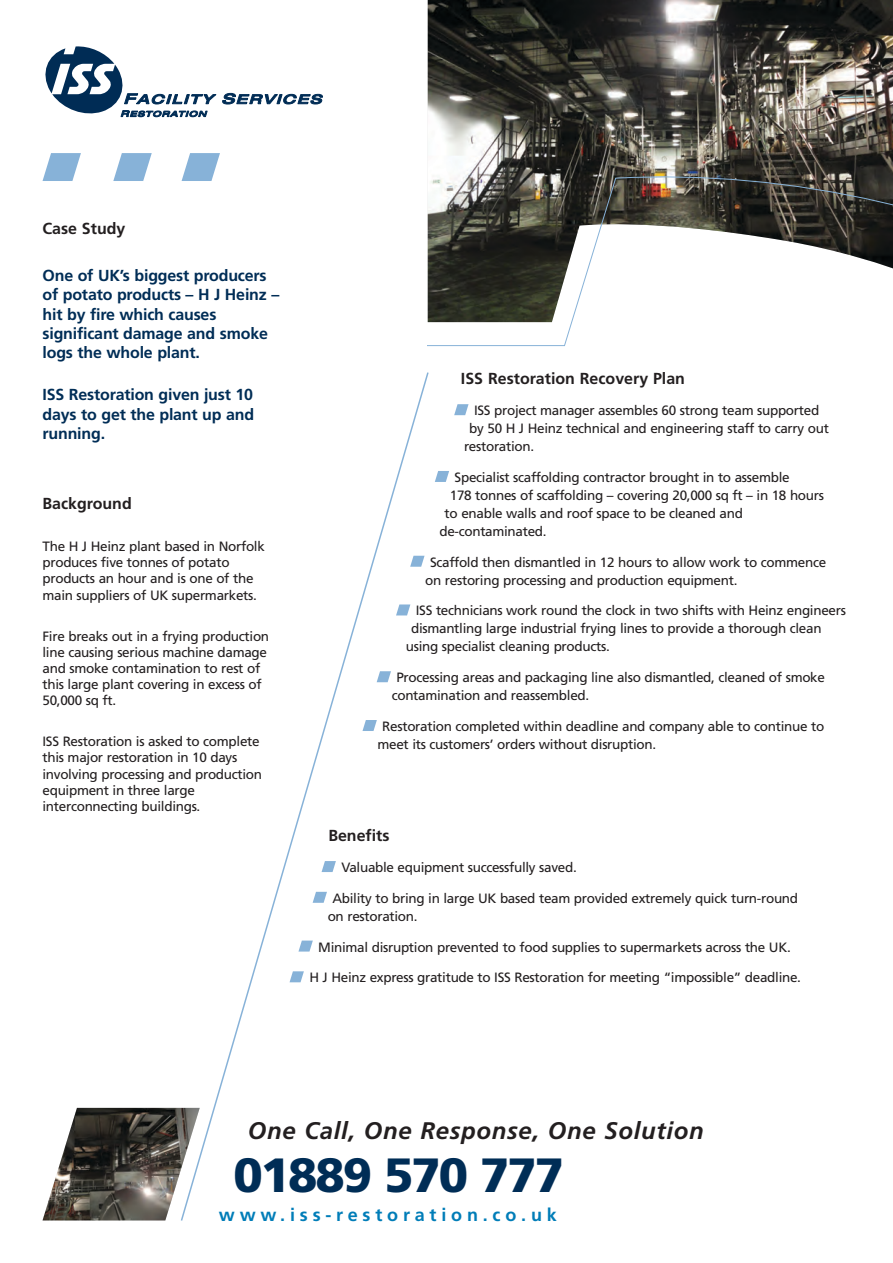
<style>
.page{position:relative;width:893px;height:1263px;background:#fff}
.page>*{position:absolute;margin:0;border:0;box-sizing:border-box;transform-origin:0 0}
.t1{font:900 48px "Frutiger";letter-spacing:-.045em;color:#002d56}
.t2{font:italic 700 24px "Frutiger";letter-spacing:.03em;color:#231f20}
.t3{font:700 18px "Frutiger";letter-spacing:.265em;color:#007db8}
.t4{font:700 15.9px/19.2px "Frutiger";letter-spacing:-.01em;color:#002d56}
.t5{font:700 15.9px "Frutiger";color:#231f20}
.t6{font:13.5px/16.2px "Frutiger";letter-spacing:-.02em;color:#231f20}
</style>
<div class="page">
<svg style="left:45px;top:46px;width:278px;height:72px"></svg>
<svg style="left:43px;top:153px;width:38px;height:28px"></svg>
<svg style="left:113px;top:153px;width:39px;height:28px"></svg>
<svg style="left:182px;top:153px;width:38px;height:28px"></svg>
<img style="left:428px;top:0;width:465px;height:175px">
<svg style="left:428px;top:175px;width:465px;height:172px"></svg>
<svg style="left:180px;top:372px;width:249px;height:849px"></svg>
<svg style="left:313px;top:892px;width:14px;height:11px"></svg>
<svg style="left:377px;top:671px;width:14px;height:11px"></svg>
<svg style="left:396px;top:604px;width:14px;height:11px"></svg>
<svg style="left:410px;top:556px;width:15px;height:11px"></svg>
<svg style="left:435px;top:471px;width:14px;height:11px"></svg>
<svg style="left:454px;top:404px;width:14px;height:11px"></svg>
<svg style="left:322px;top:861px;width:14px;height:11px"></svg>
<svg style="left:362px;top:720px;width:15px;height:11px"></svg>
<svg style="left:298px;top:940px;width:15px;height:11px"></svg>
<svg style="left:290px;top:971px;width:14px;height:11px"></svg>
<img style="left:43px;top:1108px;width:157px;height:112px">
<p class="t5" style="left:43px;top:222px;width:84px">Case Study</p>
<p class="t4" style="left:43px;top:267px;width:238px">One of UK’s biggest producers of potato products – H J Heinz – hit by fire which causes significant damage and smoke logs the whole plant.</p>
<p class="t4" style="left:43px;top:386px;width:213px;text-align:justify">ISS Restoration given just 10 days to get the plant up and running.</p>
<p class="t5" style="left:43px;top:497px;width:91px">Background</p>
<p class="t6" style="left:43px;top:539px;width:224px">The H J Heinz plant based in Norfolk produces five tonnes of potato products an hour and is one of the main suppliers of UK supermarkets.</p>
<p class="t6" style="left:43px;top:629px;width:228px">Fire breaks out in a frying production line causing serious machine damage and smoke contamination to rest of this large plant covering in excess of<br>50,000 sq ft.</p>
<p class="t6" style="left:43px;top:734px;width:221px">ISS Restoration is asked to complete this major restoration in 10 days involving processing and production equipment in three large interconnecting buildings.</p>
<p class="t5" style="left:461px;top:372px;width:226px">ISS Restoration Recovery Plan</p>
<p class="t6" style="left:474px;top:403px;width:347px">ISS project manager assembles 60 strong team supported</p>
<p class="t6" style="left:469px;top:421px;width:361px">by 50 H J Heinz technical and engineering staff to carry out</p>
<p class="t6" style="left:464px;top:439px;width:72px">restoration.</p>
<p class="t6" style="left:455px;top:470px;width:337px">Specialist scaffolding contractor brought in to assemble</p>
<p class="t6" style="left:450px;top:488px;width:376px">178 tonnes of scaffolding – covering 20,000 sq ft – in 18 hours</p>
<p class="t6" style="left:445px;top:506px;width:300px">to enable walls and roof space to be cleaned and</p>
<p class="t6" style="left:439px;top:524px;width:109px">de-contaminated.</p>
<p class="t6" style="left:425px;top:554px;width:402px;line-height:18px;text-indent:5px">Scaffold then dismantled in 12 hours to allow work to commence on restoring processing and production equipment.</p>
<p class="t6" style="left:416px;top:604px;width:432px">ISS technicians work round the clock in two shifts with Heinz engineers</p>
<p class="t6" style="left:411px;top:622px;width:412px">dismantling large industrial frying lines to provide a thorough clean</p>
<p class="t6" style="left:406px;top:640px;width:205px">using specialist cleaning products.</p>
<p class="t6" style="left:392px;top:669px;width:435px;line-height:18px;text-indent:5px">Processing areas and packaging line also dismantled, cleaned of smoke contamination and reassembled.</p>
<p class="t6" style="left:378px;top:718px;width:448px;line-height:18px;text-indent:5px">Restoration completed within deadline and company able to continue to meet its customers’ orders without disruption.</p>
<p class="t5" style="left:328px;top:829px;width:63px">Benefits</p>
<p class="t6" style="left:341px;top:860px;width:237px">Valuable equipment successfully saved.</p>
<p class="t6" style="left:328px;top:890px;width:472px;line-height:18px;text-indent:5px">Ability to bring in large UK based team provided extremely quick turn-round on restoration.</p>
<p class="t6" style="left:318px;top:940px;width:474px">Minimal disruption prevented to food supplies to supermarkets across the UK.</p>
<p class="t6" style="left:309px;top:970px;width:493px">H J Heinz express gratitude to ISS Restoration for meeting “impossible” deadline.</p>
<h2 class="t2" style="left:248px;top:1121px;width:457px">One Call, One Response, One Solution</h2>
<h1 class="t1" style="left:233px;top:1156px;width:332px">01889 570 777</h1>
<h3 class="t3" style="left:219px;top:1207px;width:339px">www.iss-restoration.co.uk</h3>
</div>
